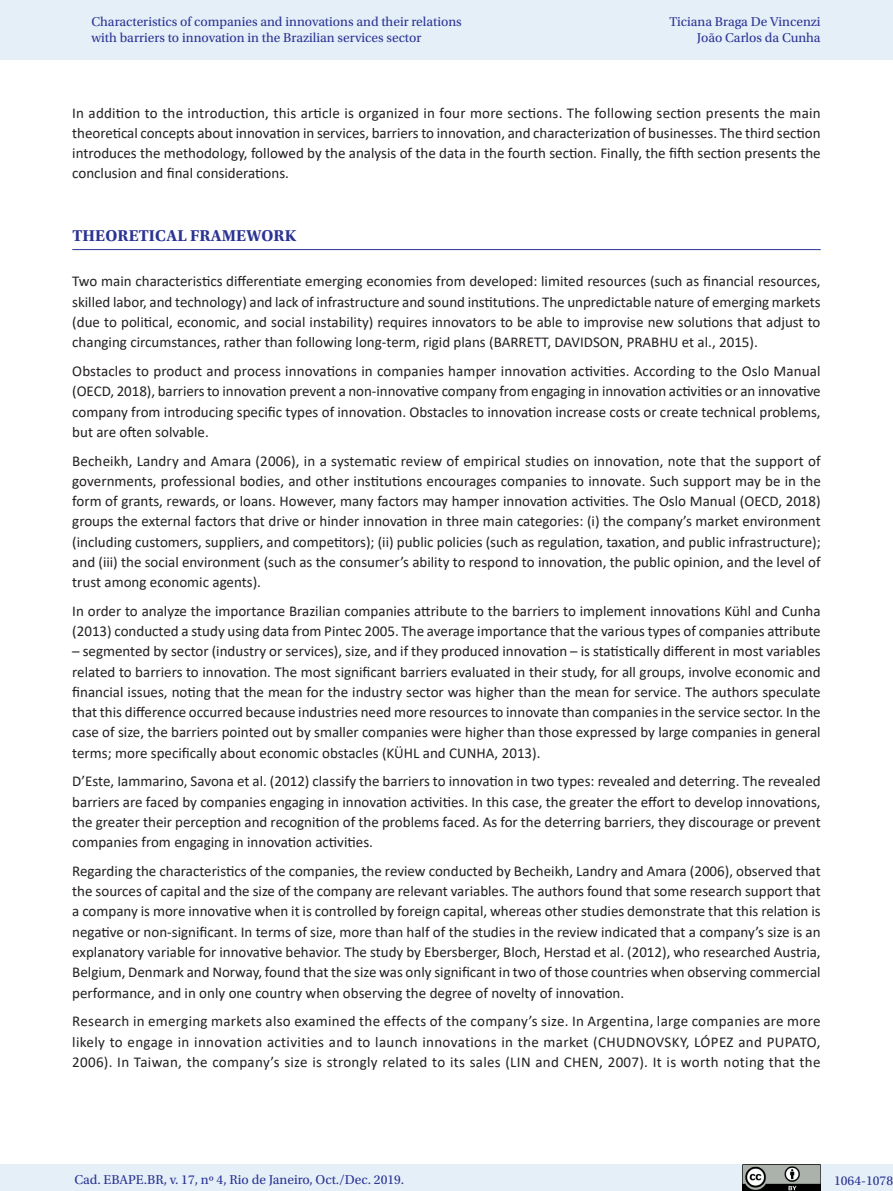
<style>
.page{position:relative;width:893px;height:1191px;background:#fff}
.page>*{position:absolute;margin:0;border:0;box-sizing:border-box;transform-origin:0 0}
._07_1_sub_1{font:700 16.5px "Utopia Std";letter-spacing:.01em;color:#2b3393}
._06_0_texto{font:15px/20.2px "Calibri";color:#231f20;text-align:justify}
.t1{font:13.5px/16.5px "Utopia Std";color:#2b3393}
</style>
<div class="page">
<div style="left:0;top:0;width:893px;height:60px;background:#e4eff8"></div>
<div style="left:0;top:1164px;width:893px;height:27px;background:#e4eff8"></div>
<img style="left:743px;top:1164px;width:78px;height:27px">
<hr style="left:72px;top:249px;width:749px;height:1px;background:#2b3393">
<p class="t1" style="left:91px;top:13px;width:372px">Characteristics of companies and innovations and their relations with barriers to innovation in the Brazilian services sector</p>
<p class="t1" style="left:670px;top:13px;width:153px;text-align:right">Ticiana Braga De Vincenzi<br>João Carlos da Cunha</p>
<p class="_06_0_texto" style="left:72px;top:102px;width:750px">In addition to the introduction, this article is organized in four more sections. The following section presents the main theoretical concepts about innovation in services, barriers to innovation, and characterization of businesses. The third section introduces the methodology, followed by the analysis of the data in the fourth section. Finally, the fifth section presents the conclusion and final considerations.</p>
<p class="_07_1_sub_1" style="left:72px;top:226px;width:225px">THEORETICAL FRAMEWORK</p>
<p class="_06_0_texto" style="left:72px;top:271px;width:750px">Two main characteristics differentiate emerging economies from developed: limited resources (such as financial resources, skilled labor, and technology) and lack of infrastructure and sound institutions. The unpredictable nature of emerging markets (due to political, economic, and social instability) requires innovators to be able to improvise new solutions that adjust to changing circumstances, rather than following long-term, rigid plans (BARRETT, DAVIDSON, PRABHU et al., 2015).</p>
<p class="_06_0_texto" style="left:72px;top:360px;width:750px">Obstacles to product and process innovations in companies hamper innovation activities. According to the Oslo Manual (OECD, 2018), barriers to innovation prevent a non-innovative company from engaging in innovation activities or an innovative company from introducing specific types of innovation. Obstacles to innovation increase costs or create technical problems, but are often solvable.</p>
<p class="_06_0_texto" style="left:72px;top:450px;width:750px">Becheikh, Landry and Amara (2006), in a systematic review of empirical studies on innovation, note that the support of governments, professional bodies, and other institutions encourages companies to innovate. Such support may be in the form of grants, rewards, or loans. However, many factors may hamper innovation activities. The Oslo Manual (OECD, 2018) groups the external factors that drive or hinder innovation in three main categories: (i) the company’s market environment (including customers, suppliers, and competitors); (ii) public policies (such as regulation, taxation, and public infrastructure); and (iii) the social environment (such as the consumer’s ability to respond to innovation, the public opinion, and the level of trust among economic agents).</p>
<p class="_06_0_texto" style="left:72px;top:600px;width:750px">In order to analyze the importance Brazilian companies attribute to the barriers to implement innovations Kühl and Cunha (2013) conducted a study using data from Pintec 2005. The average importance that the various types of companies attribute</p>
<p class="_06_0_texto" style="left:72px;top:641px;width:750px">– segmented by sector (industry or services), size, and if they produced innovation – is statistically different in most variables related to barriers to innovation. The most significant barriers evaluated in their study, for all groups, involve economic and financial issues, noting that the mean for the industry sector was higher than the mean for service. The authors speculate that this difference occurred because industries need more resources to innovate than companies in the service sector. In the case of size, the barriers pointed out by smaller companies were higher than those expressed by large companies in general terms; more specifically about economic obstacles (KÜHL and CUNHA, 2013).</p>
<p class="_06_0_texto" style="left:72px;top:771px;width:750px">D’Este, Iammarino, Savona et al. (2012) classify the barriers to innovation in two types: revealed and deterring. The revealed barriers are faced by companies engaging in innovation activities. In this case, the greater the effort to develop innovations, the greater their perception and recognition of the problems faced. As for the deterring barriers, they discourage or prevent companies from engaging in innovation activities.</p>
<p class="_06_0_texto" style="left:72px;top:860px;width:750px">Regarding the characteristics of the companies, the review conducted by Becheikh, Landry and Amara (2006), observed that the sources of capital and the size of the company are relevant variables. The authors found that some research support that a company is more innovative when it is controlled by foreign capital, whereas other studies demonstrate that this relation is negative or non-significant. In terms of size, more than half of the studies in the review indicated that a company’s size is an explanatory variable for innovative behavior. The study by Ebersberger, Bloch, Herstad et al. (2012), who researched Austria, Belgium, Denmark and Norway, found that the size was only significant in two of those countries when observing commercial performance, and in only one country when observing the degree of novelty of innovation.</p>
<p class="_06_0_texto" style="left:72px;top:1010px;width:750px">Research in emerging markets also examined the effects of the company’s size. In Argentina, large companies are more likely to engage in innovation activities and to launch innovations in the market (CHUDNOVSKY, LÓPEZ and PUPATO, 2006). In Taiwan, the company’s size is strongly related to its sales (LIN and CHEN, 2007). It is worth noting that the</p>
<p class="t1" style="left:74px;top:1171px;width:332px">Cad. EBAPE.BR, v. 17, nº 4, Rio de Janeiro, Oct./Dec. 2019.</p>
<p class="t1" style="left:834px;top:1172px;width:60px">1064-1078</p>
</div>
